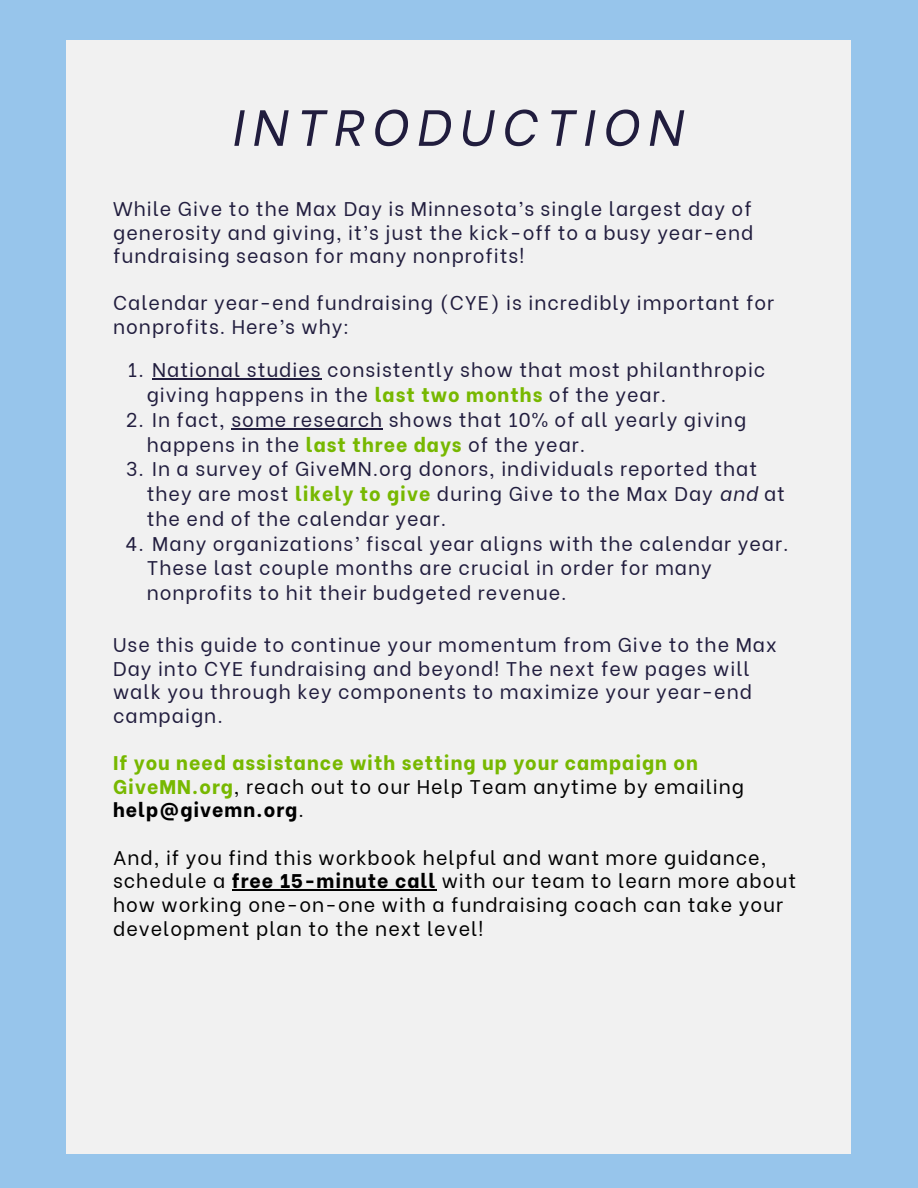
<style>
.page{position:relative;width:918px;height:1188px;background:#97c5eb}
.page>*{position:absolute;margin:0;border:0;box-sizing:border-box;transform-origin:0 0}
.t1{font:italic 50.85px "Be Vietnam";letter-spacing:.15em;color:#211d3e}
.t2{font:19.8px/23.7px "Be Vietnam";letter-spacing:.05em;color:#211d3e}
.t3{font:19.8px/23.5px "Be Vietnam";letter-spacing:.05em;color:#000}
.t4{font:800 19.8px/23.7px "Be Vietnam";letter-spacing:.05em;color:#77b800}
.s1{font-weight:800;color:#77b800}
.s2{font-style:italic}
.s3{font-weight:400;color:#000}
.s4{color:#000}
.s5{font-weight:800}
</style>
<div class="page">
<div style="left:67px;top:41px;width:784px;height:1113px;background:#f1f1f1"></div>
<hr style="left:152px;top:379px;width:170px;height:1px;background:#211d3e">
<hr style="left:232px;top:428px;width:151px;height:1px;background:#211d3e">
<hr style="left:232px;top:889px;width:204px;height:2px;background:#000">
<p class="t1" style="left:230px;top:85px;width:453px">INTRODUCTION</p>
<p class="t2" style="left:113px;top:195px;width:642px;text-align:justify">While Give to the Max Day is Minnesota’s single largest day of generosity and giving, it’s just the kick-off to a busy year-end fundraising season for many nonprofits!</p>
<p class="t2" style="left:113px;top:289px;width:662px">Calendar year-end fundraising (CYE) is incredibly important for nonprofits. Here’s why:</p>
<p class="t2" style="left:147px;top:356px;width:620px;line-height:24.8px;text-indent:-19px">1. National studies consistently show that most philanthropic giving happens in the <span class="s1">last two months</span> of the year.</p>
<p class="t2" style="left:147px;top:405px;width:601px;line-height:24.8px;text-indent:-21px">2. In fact, some research shows that 10% of all yearly giving happens in the <span class="s1">last three days</span> of the year.</p>
<p class="t2" style="left:147px;top:455px;width:640px;line-height:24.8px;text-indent:-21px">3. In a survey of GiveMN.org donors, individuals reported that they are most <span class="s1">likely to give</span> during Give to the Max Day <span class="s2">and</span> at the end of the calendar year.</p>
<p class="t2" style="left:147px;top:529px;width:643px;line-height:24.8px;text-indent:-21px">4. Many organizations’ fiscal year aligns with the calendar year.<br>These last couple months are crucial in order for many nonprofits to hit their budgeted revenue.</p>
<p class="t2" style="left:113px;top:631px;width:665px">Use this guide to continue your momentum from Give to the Max Day into CYE fundraising and beyond! The next few pages will walk you through key components to maximize your year-end campaign.</p>
<p class="t4" style="left:113px;top:749px;width:633px">If you need assistance with setting up your campaign on<br>GiveMN.org<span class="s3">, reach out to our Help Team anytime by emailing </span><span class="s4">help@givemn.org</span><span class="s3">.</span></p>
<p class="t3" style="left:113px;top:844px;width:684px">And, if you find this workbook helpful and want more guidance, schedule a <span class="s5">free 15-minute call</span> with our team to learn more about how working one-on-one with a fundraising coach can take your development plan to the next level!</p>
</div>
